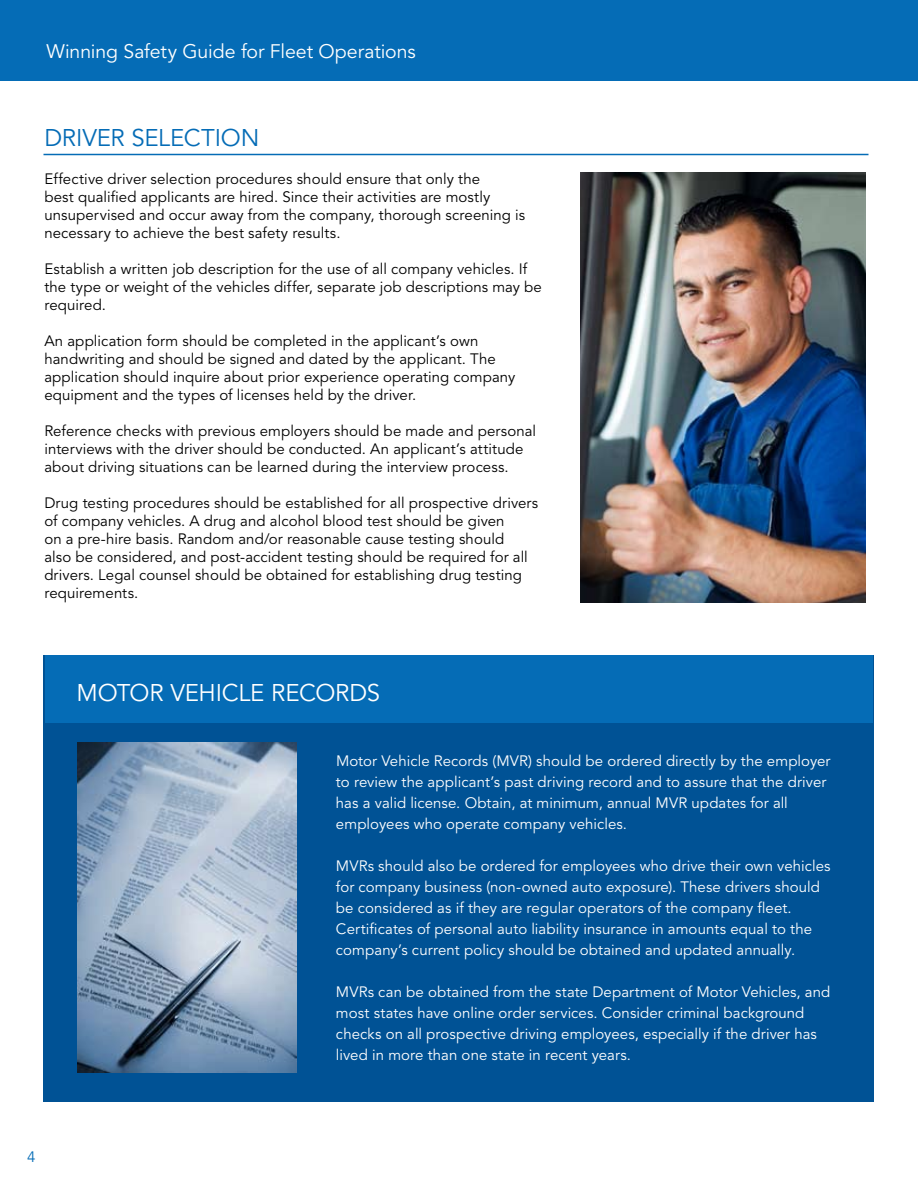
<style>
.page{position:relative;width:918px;height:1188px;background:#fff}
.page>*{position:absolute;margin:0;border:0;box-sizing:border-box;transform-origin:0 0}
.t1{font:24px "Avenir";letter-spacing:-.005em;color:#fff}
.t2{font:24px "Avenir";letter-spacing:-.005em;color:#056cb6}
.t3{font:19.5px "Avenir";letter-spacing:-.005em;color:#fff}
.t4{font:15px/18px "Avenir";letter-spacing:.01em;color:#000}
.t5{font:15px/21px "Avenir";letter-spacing:.005em;color:#fff}
.t6{font:15px "Avenir";color:#056cb6}
</style>
<div class="page">
<div style="left:44px;top:656px;width:830px;height:446px;background:#005295"></div>
<div style="left:45px;top:656px;width:828px;height:67px;background:#056cb6"></div>
<div style="left:0;top:0;width:918px;height:81px;background:#056cb6"></div>
<hr style="left:44px;top:154px;width:824px;height:1px;background:#056cb6">
<img style="left:77px;top:742px;width:220px;height:331px">
<img style="left:580px;top:172px;width:286px;height:431px">
<h2 class="t3" style="left:46px;top:40px;width:371px">Winning Safety Guide for Fleet Operations</h2>
<h1 class="t2" style="left:44px;top:124px;width:217px">Driver Selection</h1>
<p class="t4" style="left:44px;top:170px;width:482px">Effective driver selection procedures should ensure that only the<br>best qualified applicants are hired. Since their activities are mostly unsupervised and occur away from the company, thorough screening is necessary to achieve the best safety results.</p>
<p class="t4" style="left:44px;top:260px;width:499px">Establish a written job description for the use of all company vehicles. If the type or weight of the vehicles differ, separate job descriptions may be required.</p>
<p class="t4" style="left:44px;top:332px;width:472px">An application form should be completed in the applicant’s own handwriting and should be signed and dated by the applicant. The application should inquire about prior experience operating company equipment and the types of licenses held by the driver.</p>
<p class="t4" style="left:44px;top:422px;width:493px">Reference checks with previous employers should be made and personal interviews with the driver should be conducted. An applicant’s attitude about driving situations can be learned during the interview process.</p>
<p class="t4" style="left:44px;top:494px;width:495px">Drug testing procedures should be established for all prospective drivers of company vehicles. A drug and alcohol blood test should be given<br>on a pre-hire basis. Random and/or reasonable cause testing should<br>also be considered, and post-accident testing should be required for all drivers. Legal counsel should be obtained for establishing drug testing requirements.</p>
<h1 class="t1" style="left:76px;top:679px;width:123px">MOTOR VEHICLE</h1>
<h1 class="t1" style="left:271px;top:679px;width:15px">REC</h1>
<h1 class="t1" style="left:315px;top:679px;width:66px">ORDS</h1>
<p class="t5" style="left:336px;top:751px;width:496px">Motor Vehicle Records (MVR) should be ordered directly by the employer to review the applicant’s past driving record and to assure that the driver has a valid license. Obtain, at minimum, annual MVR updates for all employees who operate company vehicles.</p>
<p class="t5" style="left:336px;top:856px;width:496px">MVRs should also be ordered for employees who drive their own vehicles for company business (non-owned auto exposure). These drivers should be considered as if they are regular operators of the company fleet.<br>Certificates of personal auto liability insurance in amounts equal to the company’s current policy should be obtained and updated annually.</p>
<p class="t5" style="left:336px;top:982px;width:496px">MVRs can be obtained from the state Department of Motor Vehicles, and most states have online order services. Consider criminal background checks on all prospective driving employees, especially if the driver has lived in more than one state in recent years.</p>
<p class="t6" style="left:27px;top:1148px;width:10px">4</p>
</div>
